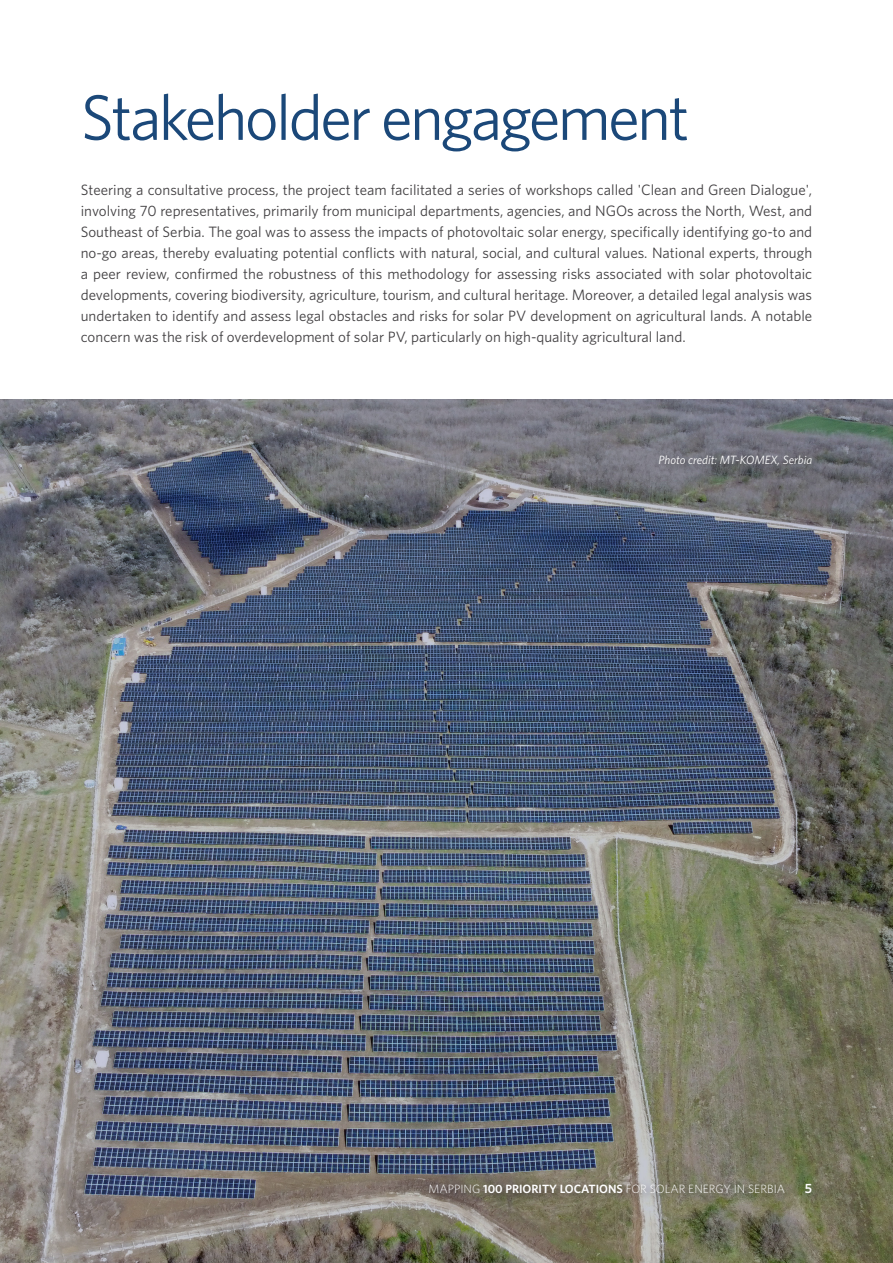
<style>
.page{position:relative;width:893px;height:1263px;background:#fff}
.page>*{position:absolute;margin:0;border:0;box-sizing:border-box;transform-origin:0 0}
.t1{font:64.5px "Whitney";letter-spacing:-.04em;color:#1b4879}
.t2{font:15px/21px "Whitney";color:#413f41;text-align:justify}
.t3{font:600 13.5px "Whitney";color:#fff}
.t4{font:300 12px "Whitney";color:#fff}
.t5{font:italic 12px "Whitney";color:#fff}
.s1{font-weight:600}
</style>
<div class="page">
<img style="left:0;top:399px;width:893px;height:864px">
<div style="left:801px;top:1178px;width:22px;height:26px;background:#231f20;opacity:.55"></div>
<div style="left:425px;top:1179px;width:370px;height:24px;background:#231f20;opacity:.55"></div>
<div style="left:654px;top:451px;width:168px;height:25px;background:#231f20;opacity:.64"></div>
<p class="t1" style="left:81px;top:79px;width:610px">Stakeholder engagement</p>
<p class="t2" style="left:81px;top:179px;width:733px">Steering a consultative process, the project team facilitated a series of workshops called 'Clean and Green Dialogue', involving 70 representatives, primarily from municipal departments, agencies, and NGOs across the North, West, and Southeast of Serbia. The goal was to assess the impacts of photovoltaic solar energy, specifically identifying go-to and no-go areas, thereby evaluating potential conflicts with natural, social, and cultural values. National experts, through a peer review, confirmed the robustness of this methodology for assessing risks associated with solar photovoltaic developments, covering biodiversity, agriculture, tourism, and cultural heritage. Moreover, a detailed legal analysis was undertaken to identify and assess legal obstacles and risks for solar PV development on agricultural lands. A notable concern was the risk of overdevelopment of solar PV, particularly on high-quality agricultural land.</p>
<p class="t5" style="left:658px;top:453px;width:155px">Photo credit: MT-KOMEX, Serbia</p>
<p class="t4" style="left:428px;top:1181px;width:358px">MAPPING <span class="s1">100 PRIORITY LOCATIONS</span> FOR SOLAR ENERGY IN SERBIA</p>
<p class="t3" style="left:805px;top:1180px;width:9px">5</p>
</div>
